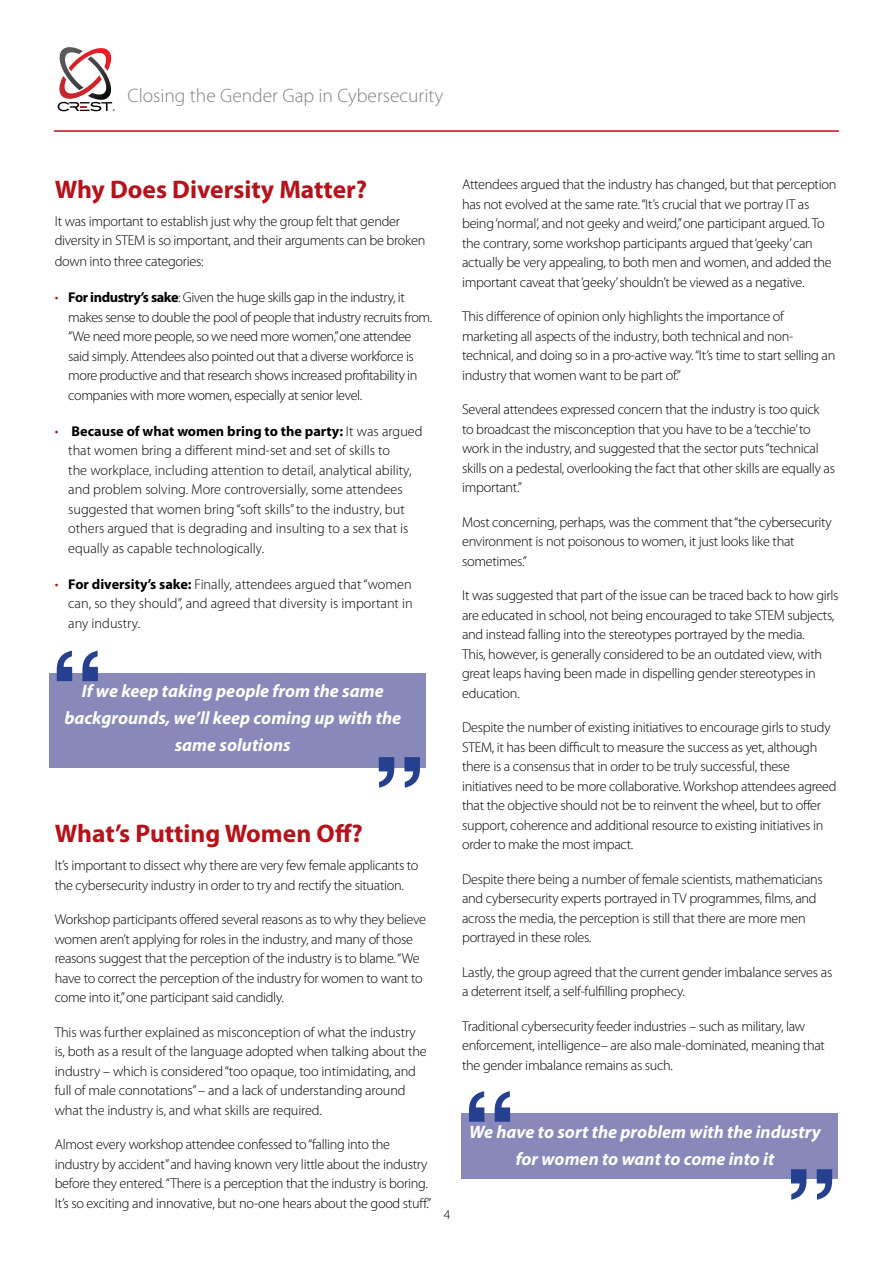
<style>
.page{position:relative;width:893px;height:1263px;background:#fff}
.page>*{position:absolute;margin:0;border:0;box-sizing:border-box;transform-origin:0 0}
.t1{font:700 111px "Helvetica";color:#25408f}
.t2{font:700 25.5px "Myriad Pro";color:#b6121a}
.t3{font:300 19.5px "Myriad Pro";color:#808285}
.t4{font:italic 700 18px/27px "Myriad Pro";color:#fff;text-align:center}
.t5{font:300 14.25px/19.5px "Myriad Pro";letter-spacing:-.02em;color:#000}
.t6{font:300 14.25px/19.5px "Myriad Pro";color:#000}
.t7{font:300 13.5px "Myriad Pro";color:#000}
.s1{font-size:15px;color:#b6121a}
.s2{font-weight:700}
</style>
<div class="page">
<hr style="left:54px;top:130px;width:785px;height:2px;background:#b6121a">
<svg style="left:57px;top:47px;width:58px;height:64px"></svg>
<div style="left:50px;top:673px;width:376px;height:95px;background:#8889ba"></div>
<div style="left:462px;top:1113px;width:376px;height:66px;background:#8889ba"></div>
<h3 class="t3" style="left:128px;top:85px;width:317px">Closing the Gender Gap in Cybersecurity</h3>
<h2 class="t2" style="left:55px;top:175px;width:314px">Why Does Diversity Matter?</h2>
<p class="t5" style="left:55px;top:211px;width:372px">It was important to establish just why the group felt that gender diversity in STEM is so important, and their arguments can be broken</p>
<p class="t5" style="left:55px;top:252px;width:150px">down into three categories:</p>
<p class="t5" style="left:68px;top:288px;width:366px;text-indent:-14px"><span class="s1">•</span> <span class="s2">For industry’s sake</span>: Given the huge skills gap in the industry, it makes sense to double the pool of people that industry recruits from. “We need more people, so we need more women,” one attendee said simply. Attendees also pointed out that a diverse workforce is more productive and that research shows increased profitability in companies with more women, especially at senior level.</p>
<p class="t6" style="left:68px;top:421px;width:356px;text-indent:-14px"><span class="s1">•</span> <span class="s2">Because of what women bring to the party:</span> It was argued that women bring a different mind-set and set of skills to<br>the workplace, including attention to detail, analytical ability, and problem solving. More controversially, some attendees suggested that women bring “soft skills” to the industry, but others argued that is degrading and insulting to a sex that is equally as capable technologically.</p>
<p class="t5" style="left:68px;top:574px;width:346px;text-align:justify;text-indent:-14px"><span class="s1">•</span> <span class="s2">For diversity’s sake:</span> Finally, attendees argued that “women can, so they should”, and agreed that diversity is important in any industry.</p>
<h1 class="t1" style="left:49px;top:603px;width:57px">“</h1>
<p class="t4" style="left:64px;top:677px;width:338px">If we keep taking people from the same backgrounds, we’ll keep coming up with the same solutions</p>
<h1 class="t1" style="left:427px;top:836px;width:57px;rotate:-180deg">“</h1>
<h2 class="t2" style="left:55px;top:819px;width:310px">What’s Putting Women Off?</h2>
<p class="t5" style="left:55px;top:856px;width:365px">It’s important to dissect why there are very few female applicants to the cybersecurity industry in order to try and rectify the situation.</p>
<p class="t5" style="left:55px;top:910px;width:373px">Workshop participants offered several reasons as to why they believe women aren’t applying for roles in the industry, and many of those reasons suggest that the perception of the industry is to blame. “We have to correct the perception of the industry for women to want to come into it,” one participant said candidly.</p>
<p class="t5" style="left:55px;top:1022px;width:374px">This was further explained as misconception of what the industry is, both as a result of the language adopted when talking about the industry – which is considered “too opaque, too intimidating, and full of male connotations” – and a lack of understanding around what the industry is, and what skills are required.</p>
<p class="t5" style="left:55px;top:1135px;width:378px">Almost every workshop attendee confessed to “falling into the industry by accident” and having known very little about the industry before they entered. “There is a perception that the industry is boring.<br>It’s so exciting and innovative, but no-one hears about the good stuff.”</p>
<p class="t7" style="left:444px;top:1207px;width:8px">4</p>
<p class="t5" style="left:462px;top:175px;width:376px">Attendees argued that the industry has changed, but that perception has not evolved at the same rate. “It’s crucial that we portray IT as being ‘normal’, and not geeky and weird,” one participant argued. To the contrary, some workshop participants argued that ‘geeky’ can actually be very appealing, to both men and women, and added the important caveat that ‘geeky’ shouldn’t be viewed as a negative.</p>
<p class="t5" style="left:462px;top:307px;width:375px">This difference of opinion only highlights the importance of marketing all aspects of the industry, both technical and non&shy;technical, and doing so in a pro-active way. “It’s time to start selling an industry that women want to be part of.”</p>
<p class="t5" style="left:462px;top:400px;width:374px">Several attendees expressed concern that the industry is too quick<br>to broadcast the misconception that you have to be a ‘tecchie’ to work in the industry, and suggested that the sector puts “technical skills on a pedestal, overlooking the fact that other skills are equally as important.”</p>
<p class="t5" style="left:462px;top:512px;width:371px">Most concerning, perhaps, was the comment that “the cybersecurity environment is not poisonous to women, it just looks like that sometimes.”</p>
<p class="t5" style="left:462px;top:586px;width:378px">It was suggested that part of the issue can be traced back to how girls are educated in school, not being encouraged to take STEM subjects, and instead falling into the stereotypes portrayed by the media.<br>This, however, is generally considered to be an outdated view, with great leaps having been made in dispelling gender stereotypes in education.</p>
<p class="t5" style="left:462px;top:718px;width:376px">Despite the number of existing initiatives to encourage girls to study STEM, it has been difficult to measure the success as yet, although there is a consensus that in order to be truly successful, these initiatives need to be more collaborative. Workshop attendees agreed that the objective should not be to reinvent the wheel, but to offer support, coherence and additional resource to existing initiatives in order to make the most impact.</p>
<p class="t5" style="left:462px;top:869px;width:362px">Despite there being a number of female scientists, mathematicians and cybersecurity experts portrayed in TV programmes, films, and across the media, the perception is still that there are more men portrayed in these roles.</p>
<p class="t5" style="left:462px;top:962px;width:372px">Lastly, the group agreed that the current gender imbalance serves as a deterrent itself, a self-fulfilling prophecy.</p>
<p class="t5" style="left:462px;top:1016px;width:364px">Traditional cybersecurity feeder industries – such as military, law enforcement, intelligence– are also male-dominated, meaning that the gender imbalance remains as such.</p>
<h1 class="t1" style="left:461px;top:1043px;width:57px">“</h1>
<p class="t4" style="left:469px;top:1118px;width:353px">We have to sort the problem with the industry for women to want to come into it</p>
<h1 class="t1" style="left:840px;top:1248px;width:57px;rotate:-180deg">“</h1>
</div>
